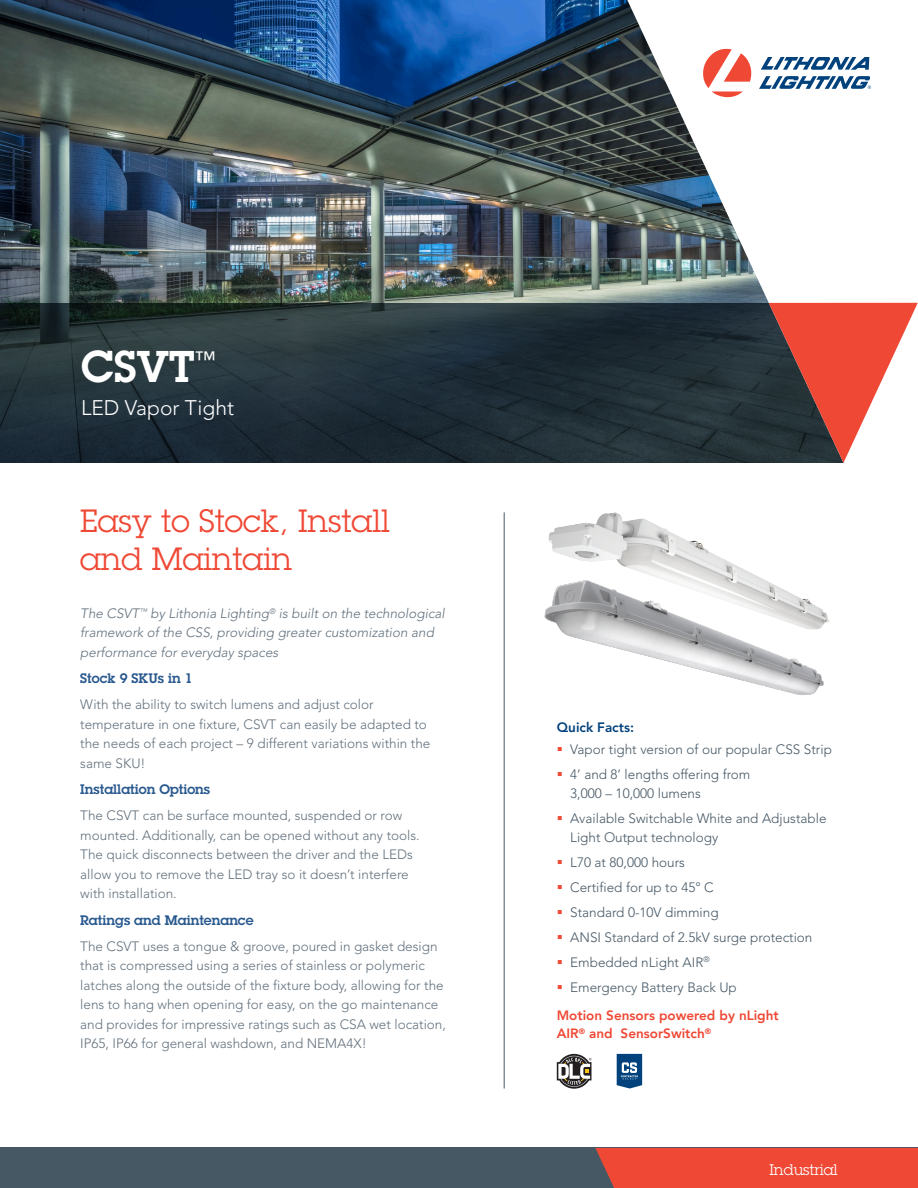
<style>
.page{position:relative;width:918px;height:1188px;background:#fff}
.page>*{position:absolute;margin:0;border:0;box-sizing:border-box;transform-origin:0 0}
.t1{font:600 43.5px "Lubalin Graph Std";color:#fff}
.t2{font:31.5px/37.5px "Lubalin Graph Std";color:#ef4835}
.Family{font:300 21px "Avenir LT Std";color:#fff}
.Segment{font:15px "Lubalin Graph Std";color:#fff}
.t3{font:300 13.5px/19.5px "Avenir LT Std";color:#63717d}
.t4{font:300 13.5px/19.5px "Avenir LT Std";color:#475865}
.t5{font:italic 300 13.5px/19.5px "Avenir LT Std";color:#63717d}
.t6{font:600 13.5px "Lubalin Graph Std";color:#29598e}
.t7{font:800 13.5px/18px "Avenir";color:#ef4835}
.t8{font:800 13.5px "Avenir LT Std";color:#01427c}
</style>
<div class="page">
<img style="left:0;top:0;width:627px;height:303px">
<svg style="left:0;top:303px;width:627px;height:160px;background:#213038"></svg>
<svg style="left:627px;top:0;width:291px;height:562px"></svg>
<svg style="left:769px;top:303px;width:149px;height:160px"></svg>
<svg style="left:703px;top:49px;width:168px;height:48px"></svg>
<div style="left:0;top:1148px;width:918px;height:40px;background:#475865"></div>
<div style="left:595px;top:1147px;width:323px;height:41px;background:#ef4835"></div>
<hr style="left:504px;top:512px;width:1px;height:577px;background:#475865">
<svg style="left:617px;top:1054px;width:25px;height:35px"></svg>
<svg style="left:557px;top:1054px;width:34px;height:35px"></svg>
<img style="left:544px;top:562px;width:285px;height:133px">
<img style="left:596px;top:512px;width:20px;height:12px">
<p class="t1" style="left:81px;top:338px;width:138px">CSVT<sup>™</sup></p>
<p class="Family" style="left:81px;top:395px;width:155px">LED Vapor Tight</p>
<p class="t2" style="left:80px;top:502px;width:311px">Easy to Stock, Install and Maintain</p>
<p class="t5" style="left:80px;top:604px;width:366px">The CSVT<sup>™</sup> by Lithonia Lighting<sup>®</sup> is built on the technological framework of the CSS, providing greater customization and performance for everyday spaces</p>
<p class="t6" style="left:80px;top:670px;width:114px">Stock 9 SKUs in 1</p>
<p class="t3" style="left:80px;top:695px;width:352px">With the ability to switch lumens and adjust color temperature in one fixture, CSVT can easily be adapted to the needs of each project – 9 different variations within the same SKU!</p>
<p class="t6" style="left:80px;top:781px;width:131px">Installation Options</p>
<p class="t3" style="left:80px;top:806px;width:341px">The CSVT can be surface mounted, suspended or row mounted. Additionally, can be opened without any tools.<br>The quick disconnects between the driver and the LEDs allow you to remove the LED tray so it doesn’t interfere with installation.</p>
<p class="t6" style="left:80px;top:911px;width:175px">Ratings and Maintenance</p>
<p class="t3" style="left:80px;top:937px;width:367px">The CSVT uses a tongue &amp; groove, poured in gasket design that is compressed using a series of stainless or polymeric latches along the outside of the fixture body, allowing for the lens to hang when opening for easy, on the go maintenance and provides for impressive ratings such as CSA wet location, IP65, IP66 for general washdown, and NEMA4X!</p>
<p class="t8" style="left:557px;top:719px;width:79px">Quick Facts:</p>
<p class="t4" style="left:570px;top:739px;width:263px">Vapor tight version of our popular CSS Strip</p>
<p class="t4" style="left:570px;top:764px;width:182px">4’ and 8’ lengths offering from<br>3,000 – 10,000 lumens</p>
<p class="t4" style="left:570px;top:809px;width:258px">Available Switchable White and Adjustable<br>Light Output technology</p>
<p class="t4" style="left:570px;top:853px;width:116px">L70 at 80,000 hours</p>
<p class="t4" style="left:570px;top:878px;width:145px">Certified for up to 45° C</p>
<p class="t4" style="left:570px;top:903px;width:150px">Standard 0-10V dimming</p>
<p class="t4" style="left:570px;top:928px;width:244px">ANSI Standard of 2.5kV surge protection</p>
<p class="t4" style="left:570px;top:953px;width:141px">Embedded nLight AIR<sup>®</sup></p>
<p class="t4" style="left:570px;top:978px;width:168px">Emergency Battery Back Up</p>
<p class="t7" style="left:557px;top:1007px;width:223px">Motion Sensors powered by nLight<br>AIR<sup>®</sup> and SensorSwitch<sup>®</sup></p>
<p class="Segment" style="left:769px;top:1160px;width:70px">Industrial</p>
</div>
